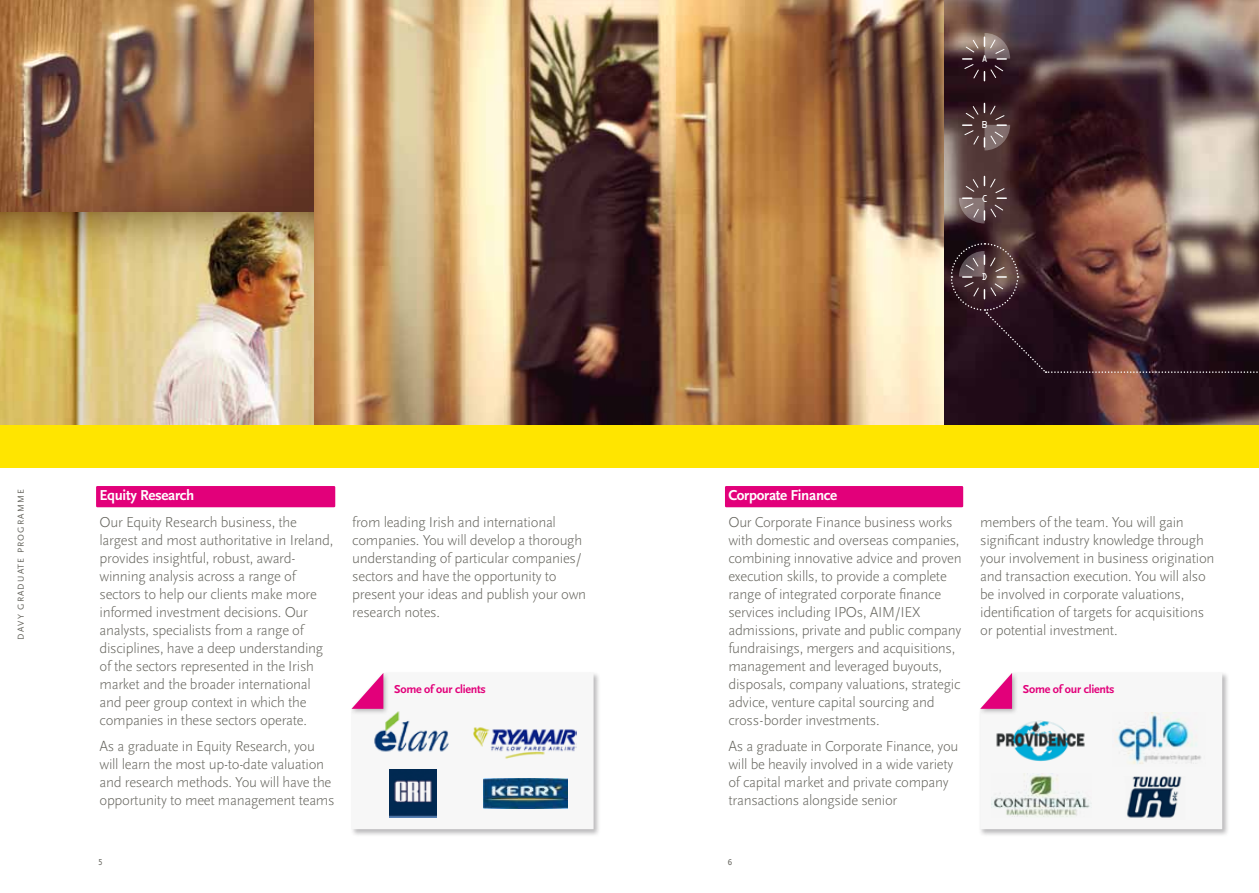
<style>
.page{position:relative;width:1259px;height:893px;background:#fff}
.page>*{position:absolute;margin:0;border:0;box-sizing:border-box;transform-origin:0 0}
.t1{font:300 15px/18px "Scala Sans OT";letter-spacing:-.02em;color:#65645d}
.t2{font:700 15px "Scala Sans OT";letter-spacing:-.02em;color:#fff}
.t3{font:700 12px "Scala Sans OT";letter-spacing:-.02em;color:#e2007a}
.t4{font:9px "Scala Sans OT";letter-spacing:.13em;color:#65645d}
.t5{font:9px "OCRA Std";color:#fff}
</style>
<div class="page">
<div style="left:725px;top:486px;width:238px;height:21px;background:#e2007a"></div>
<div style="left:96px;top:486px;width:239px;height:21px;background:#e2007a"></div>
<img style="left:0;top:0;width:315px;height:213px">
<img style="left:0;top:213px;width:315px;height:212px">
<img style="left:315px;top:0;width:629px;height:425px">
<img style="left:944px;top:0;width:315px;height:425px">
<svg style="left:962px;top:33px;width:48px;height:48px;background:#634d50"></svg>
<svg style="left:962px;top:103px;width:48px;height:47px;background:#5e4747"></svg>
<svg style="left:959px;top:176px;width:47px;height:47px;background:#695252"></svg>
<div style="left:0;top:425px;width:1259px;height:43px;background:#ffe500"></div>
<svg style="left:950px;top:242px;width:309px;height:131px;background:#503234"></svg>
<div style="left:978px;top:671px;width:251px;height:166px;background:#1a171c;opacity:.3"></div>
<div style="left:977px;top:670px;width:41px;height:45px;background:#fff"></div>
<svg style="left:980px;top:673px;width:242px;height:156px"></svg>
<img style="left:993px;top:718px;width:95px;height:44px">
<img style="left:1112px;top:713px;width:93px;height:53px">
<img style="left:991px;top:773px;width:100px;height:44px">
<img style="left:1111px;top:776px;width:88px;height:45px">
<div style="left:350px;top:671px;width:251px;height:166px;background:#1a171c;opacity:.3"></div>
<div style="left:349px;top:670px;width:40px;height:45px;background:#fff"></div>
<svg style="left:351px;top:673px;width:242px;height:156px"></svg>
<img style="left:484px;top:779px;width:83px;height:29px">
<img style="left:390px;top:769px;width:46px;height:48px">
<img style="left:371px;top:710px;width:79px;height:47px">
<img style="left:472px;top:725px;width:105px;height:35px">
<p class="t5" style="left:981px;top:55px;width:8px">A</p>
<p class="t5" style="left:981px;top:121px;width:8px">B</p>
<p class="t5" style="left:981px;top:194px;width:8px">C</p>
<p class="t5" style="left:981px;top:273px;width:8px">D</p>
<p class="t4" style="left:16px;top:639px;width:152px;rotate:-90deg">DAVY GRADUATE PROGRAMME</p>
<p class="t2" style="left:100px;top:487px;width:96px">Equity Research</p>
<p class="t1" style="left:100px;top:513px;width:235px">Our Equity Research business, the largest and most authoritative in Ireland, provides insightful, robust, award&shy;winning analysis across a range of sectors to help our clients make more informed investment decisions. Our analysts, specialists from a range of disciplines, have a deep understanding of the sectors represented in the Irish market and the broader international and peer group context in which the companies in these sectors operate.</p>
<p class="t1" style="left:100px;top:738px;width:237px">As a graduate in Equity Research, you will learn the most up-to-date valuation and research methods. You will have the opportunity to meet management teams</p>
<p class="t1" style="left:352px;top:513px;width:235px">from leading Irish and international companies. You will develop a thorough understanding of particular companies/ sectors and have the opportunity to present your ideas and publish your own research notes.</p>
<p class="t3" style="left:394px;top:683px;width:93px">Some of our clients</p>
<p class="t2" style="left:728px;top:487px;width:110px">Corporate Finance</p>
<p class="t1" style="left:728px;top:513px;width:235px">Our Corporate Finance business works with domestic and overseas companies, combining innovative advice and proven execution skills, to provide a complete range of integrated corporate finance services including IPOs, AIM/IEX admissions, private and public company fundraisings, mergers and acquisitions, management and leveraged buyouts, disposals, company valuations, strategic advice, venture capital sourcing and cross-border investments.</p>
<p class="t1" style="left:728px;top:737px;width:232px">As a graduate in Corporate Finance, you will be heavily involved in a wide variety of capital market and private company transactions alongside senior</p>
<p class="t1" style="left:980px;top:513px;width:236px">members of the team. You will gain significant industry knowledge through your involvement in business origination and transaction execution. You will also be involved in corporate valuations, identification of targets for acquisitions or potential investment.</p>
<p class="t3" style="left:1023px;top:683px;width:93px">Some of our clients</p>
<p class="t4" style="left:98px;top:857px;width:6px">5</p>
<p class="t4" style="left:728px;top:857px;width:6px">6</p>
</div>
